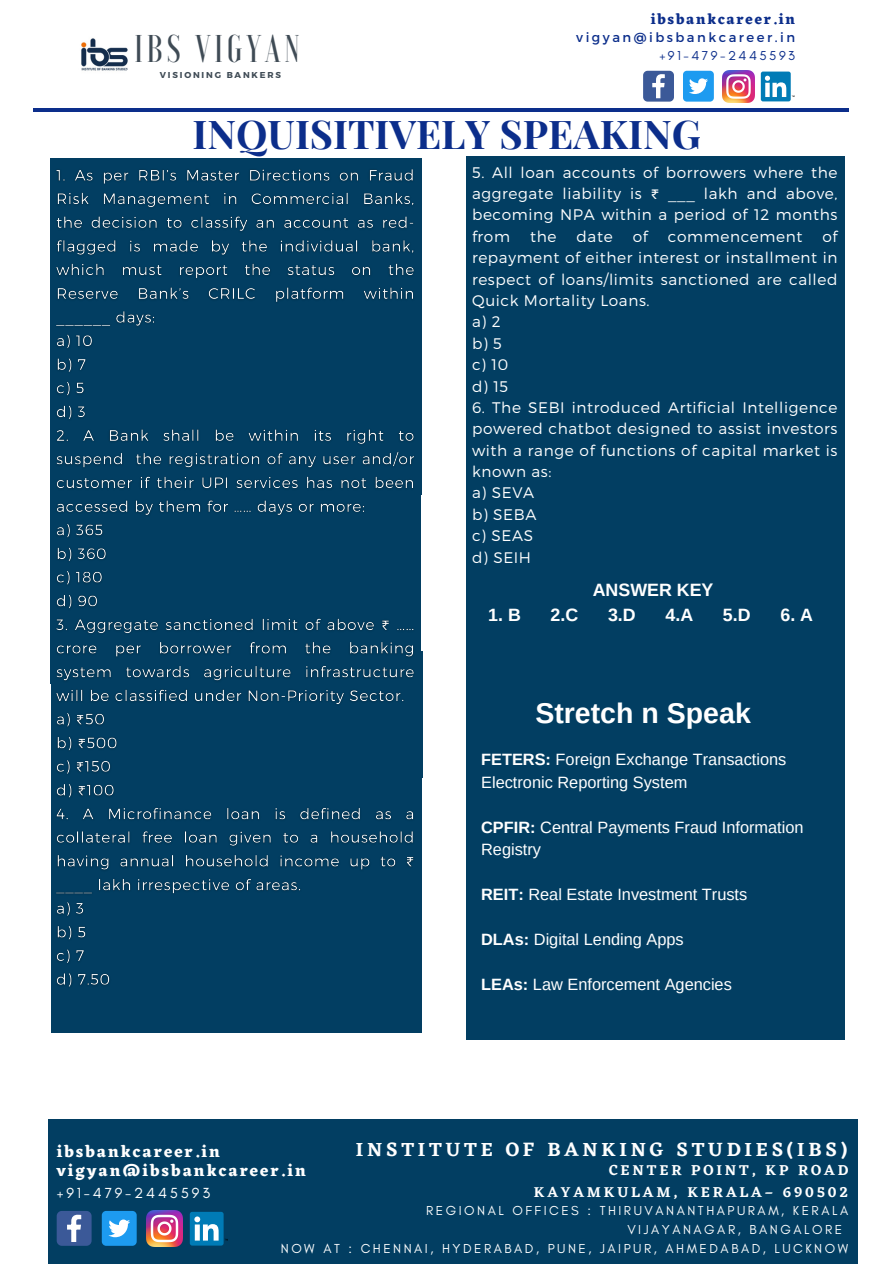
<style>
.page{position:relative;width:894px;height:1264px;background:#fff}
.page>*{position:absolute;margin:0;border:0;box-sizing:border-box;transform-origin:0 0}
.t1{font:700 39.75px "Playfair Display";color:#0c2e8b}
.t2{font:500 38.55px "Voga";letter-spacing:.1em;color:#3f4b55}
.t3{font:700 28.5px "Arimo";color:#fff}
.t4{font:600 19.8px "Eczar";letter-spacing:.19em;color:#fff}
.t5{font:700 17.85px "Arimo";color:#fff}
.t6{font:700 16.5px/19.2px "Eczar";letter-spacing:.12em;color:#fff}
.t7{font:16.35px/22.5px "Arimo";color:#fff}
.t8{font:300 15.3px/21.3px "Montserrat";letter-spacing:.04em;color:#fff;text-align:justify}
.t9{font:300 15px "Montserrat";color:#fff}
.t10{font:600 14.85px/21.3px "Eczar";letter-spacing:.19em;color:#fff;text-align:right}
.t11{font:14.85px "Glacial Indifference";letter-spacing:.19em;color:#fff}
.t12{font:700 14.7px "Eczar";letter-spacing:.12em;color:#0c2e8b}
.t13{font:13.2px "Glacial Indifference";letter-spacing:.19em;color:#fff}
.t14{font:13.2px "Montserrat";letter-spacing:.19em;color:#0c2e8b}
.t15{font:13.2px "Glacial Indifference";letter-spacing:.19em;color:#0c2e8b}
.t16{font:700 8.55px "Montserrat";letter-spacing:.21em;color:#3f4b55}
.s1{font-family:"Noto Sans Gurmukhi";font-weight:400}
.s2{font-weight:700}
</style>
<div class="page">
<hr style="left:33px;top:109px;width:815px;height:3px;background:#0c2e8b">
<img style="left:74px;top:26px;width:58px;height:57px;border-radius:50%">
<svg style="left:643px;top:71px;width:30px;height:31px"></svg>
<div style="left:682px;top:71px;width:31px;height:31px;background:#1d9bf0;border-radius:4px"></div>
<svg style="left:689px;top:78px;width:18px;height:16px"></svg>
<img style="left:722px;top:71px;width:32px;height:32px">
<div style="left:760px;top:72px;width:30px;height:29px;background:#007bb6;border-radius:2px"></div>
<svg style="left:764px;top:76px;width:30px;height:21px"></svg>
<div style="left:50px;top:158px;width:371px;height:337px;background:#023e62"></div>
<div style="left:52px;top:774px;width:370px;height:259px;background:#023e62"></div>
<img style="left:51px;top:169px;width:369px;height:823px">
<div style="left:465px;top:510px;width:379px;height:529px;background:#023e62"></div>
<div style="left:465px;top:156px;width:379px;height:434px;background:#023e62"></div>
<div style="left:49px;top:1119px;width:807px;height:144px;background:#023e62"></div>
<svg style="left:57px;top:1211px;width:35px;height:34px"></svg>
<div style="left:102px;top:1210px;width:35px;height:35px;background:#1d9bf0;border-radius:4px"></div>
<svg style="left:108px;top:1219px;width:22px;height:18px"></svg>
<img style="left:146px;top:1210px;width:36px;height:36px">
<div style="left:190px;top:1211px;width:33px;height:34px;background:#007bb6;border-radius:2px"></div>
<svg style="left:194px;top:1216px;width:24px;height:24px"></svg>
<h1 class="t2" style="left:134px;top:29px;width:167px">IBS VIGYAN</h1>
<p class="t16" style="left:160px;top:69px;width:122px">VISIONING BANKERS</p>
<p class="t12" style="left:650px;top:10px;width:146px">ibsbankcareer.in</p>
<p class="t14" style="left:576px;top:29px;width:220px">vigyan@ibsbankcareer.in</p>
<p class="t15" style="left:659px;top:48px;width:137px">+91-479-2445593</p>
<p class="t1" style="left:192px;top:106px;width:510px">INQUISITIVELY SPEAKING</p>
<p class="t8" style="left:472px;top:161px;width:367px">5. All loan accounts of borrowers where the aggregate liability is <span class="s1">₹</span> ___ lakh and above, becoming NPA within a period of 12 months from</p>
<p class="t8" style="left:472px;top:225px;width:367px;text-indent:350px">of repayment of either interest or installment in respect of loans/limits sanctioned are called Quick Mortality Loans.</p>
<p class="t8" style="left:472px;top:310px;width:30px">a) 2</p>
<p class="t8" style="left:472px;top:332px;width:31px">b) 5</p>
<h1 class="t8" style="left:472px;top:353px;width:38px">c) 10</h1>
<p class="t8" style="left:472px;top:374px;width:38px">d) 15</p>
<p class="t8" style="left:472px;top:396px;width:367px">6. The SEBI introduced Artificial Intelligence powered chatbot designed to assist investors with a range of functions of capital market is known as:</p>
<p class="t8" style="left:472px;top:481px;width:64px">a) SEVA</p>
<p class="t8" style="left:472px;top:503px;width:66px">b) SEBA</p>
<p class="t8" style="left:472px;top:524px;width:62px">c) SEAS</p>
<p class="t8" style="left:472px;top:545px;width:61px">d) SEIH</p>
<p class="t8" style="left:530px;top:225px;width:28px">the</p>
<p class="t8" style="left:576px;top:225px;width:38px">date</p>
<p class="t8" style="left:632px;top:225px;width:17px">of</p>
<p class="t8" style="left:667px;top:225px;width:136px">commencement</p>
<p class="t5" style="left:592px;top:580px;width:122px">ANSWER KEY</p>
<p class="t5" style="left:488px;top:605px;width:34px">1. B</p>
<p class="t5" style="left:550px;top:605px;width:29px">2.C</p>
<p class="t5" style="left:608px;top:605px;width:29px">3.D</p>
<p class="t5" style="left:665px;top:605px;width:29px">4.A</p>
<p class="t5" style="left:722px;top:605px;width:29px">5.D</p>
<p class="t5" style="left:780px;top:605px;width:34px">6. A</p>
<p class="t3" style="left:535px;top:697px;width:217px">Stretch n Speak</p>
<p class="t7" style="left:481px;top:748px;width:306px"><span class="s2">FETERS:</span> Foreign Exchange Transactions<br>Electronic Reporting System</p>
<p class="t7" style="left:481px;top:815px;width:324px"><span class="s2">CPFIR:</span> Central Payments Fraud Information<br>Registry</p>
<p class="t7" style="left:481px;top:883px;width:267px"><span class="s2">REIT:</span> Real Estate Investment Trusts</p>
<h6 class="t7" style="left:481px;top:928px;width:204px"><span class="s2">DLAs:</span> Digital Lending Apps</h6>
<h6 class="t7" style="left:481px;top:973px;width:252px"><span class="s2">LEAs:</span> Law Enforcement Agencies</h6>
<p class="t9" style="left:593px;top:741px;width:180px">State Co-operative Bank</p>
<p class="t6" style="left:57px;top:1141px;width:250px">ibsbankcareer.in vigyan@ibsbankcareer.in</p>
<h4 class="t11" style="left:57px;top:1184px;width:155px">+91-479-2445593</h4>
<h6 class="t4" style="left:355px;top:1137px;width:493px">INSTITUTE OF BANKING STUDIES(IBS)</h6>
<h6 class="t10" style="left:533px;top:1159px;width:316px">CENTER POINT, KP ROAD<br>KAYAMKULAM, KERALA– 690502</h6>
<h2 class="t13" style="left:426px;top:1202px;width:423px">REGIONAL OFFICES : THIRUVANANTHAPURAM, KERALA</h2>
<h3 class="t13" style="left:627px;top:1221px;width:216px">VIJAYANAGAR, BANGALORE</h3>
<h5 class="t13" style="left:281px;top:1240px;width:568px">NOW AT : CHENNAI, HYDERABAD, PUNE, JAIPUR, AHMEDABAD, LUCKNOW</h5>
</div>
